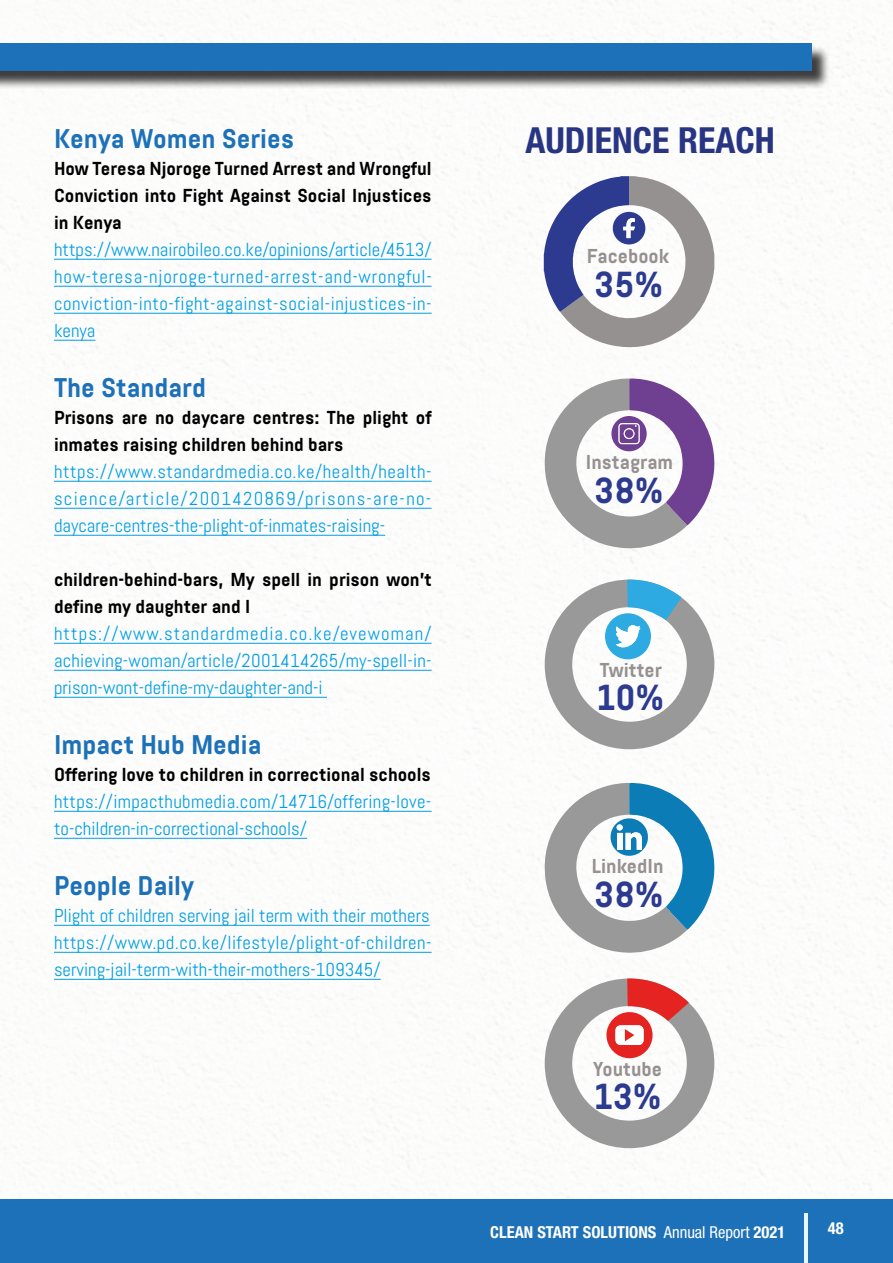
<style>
.page{position:relative;width:893px;height:1263px;background:#fff}
.page>*{position:absolute;margin:0;border:0;box-sizing:border-box;transform-origin:0 0}
.t1{font:700 36.15px "Abel Pro";color:#2c3b8f}
.t2{font:700 condensed 36px "Helvetica Neue LT Std";color:#283583}
.t3{font:700 27px "Abel Pro";color:#1d71b8}
.t4{font:700 20.1px "Abel Pro";color:#969191}
.t5{font:18.75px/27px "Abel";color:#009fe3;text-align:justify}
.t6{font:700 18.75px/27px "Abel Pro";color:#000}
.t7{font:700 condensed 16.5px "Helvetica Neue LT Std";color:#fff}
.s1{font-weight:400}
</style>
<div class="page">
<div style="left:0;top:1198px;width:893px;height:65px;background:#1d71b8"></div>
<div style="left:0;top:45px;width:830px;height:44px;background:#000;opacity:.75"></div>
<div style="left:0;top:43px;width:811px;height:28px;background:#1d71b8"></div>
<hr style="left:54px;top:259px;width:378px;height:1px;background:#009fe3">
<hr style="left:54px;top:286px;width:378px;height:1px;background:#009fe3">
<hr style="left:54px;top:313px;width:378px;height:1px;background:#009fe3">
<hr style="left:54px;top:340px;width:41px;height:1px;background:#009fe3">
<hr style="left:54px;top:481px;width:378px;height:1px;background:#009fe3">
<hr style="left:54px;top:508px;width:378px;height:1px;background:#009fe3">
<hr style="left:54px;top:535px;width:331px;height:1px;background:#009fe3">
<hr style="left:54px;top:643px;width:378px;height:1px;background:#009fe3">
<hr style="left:54px;top:670px;width:378px;height:1px;background:#009fe3">
<hr style="left:54px;top:697px;width:273px;height:1px;background:#009fe3">
<hr style="left:54px;top:811px;width:378px;height:1px;background:#009fe3">
<hr style="left:54px;top:838px;width:253px;height:1px;background:#009fe3">
<hr style="left:54px;top:925px;width:376px;height:1px;background:#009fe3">
<hr style="left:54px;top:952px;width:378px;height:1px;background:#009fe3">
<hr style="left:54px;top:979px;width:327px;height:1px;background:#009fe3">
<svg style="left:544px;top:176px;width:170px;height:172px"></svg>
<svg style="left:544px;top:378px;width:171px;height:171px"></svg>
<div style="left:625px;top:429px;width:8px;height:9px;background:#6f4092;border-radius:50%"></div>
<svg style="left:545px;top:579px;width:169px;height:170px"></svg>
<svg style="left:544px;top:783px;width:171px;height:170px"></svg>
<svg style="left:545px;top:978px;width:169px;height:170px"></svg>
<hr style="left:804px;top:1214px;width:3px;height:49px;background:#e8f5f9">
<h3 class="t3" style="left:54px;top:120px;width:242px">Kenya Women Series</h3>
<p class="t6" style="left:54px;top:155px;width:379px;text-align:justify">How Teresa Njoroge Turned Arrest and Wrongful Conviction into Fight Against Social Injustices in Kenya</p>
<p class="t5" style="left:54px;top:236px;width:379px">https://www.nairobileo.co.ke/opinions/article/4513/ how-teresa-njoroge-turned-arrest-and-wrongful&shy;conviction-into-fight-against-social-injustices-in&shy;kenya</p>
<h3 class="t3" style="left:54px;top:369px;width:154px">The Standard</h3>
<p class="t6" style="left:54px;top:404px;width:379px">Prisons are no daycare centres: The plight of inmates raising children behind bars</p>
<p class="t5" style="left:54px;top:458px;width:379px">https://www.standardmedia.co.ke/health/health&shy;science/article/2001420869/prisons-are-no&shy;daycare-centres-the-plight-of-inmates-raising-</p>
<p class="t6" style="left:54px;top:566px;width:379px">children-behind-bars, My spell in prison won’t define my daughter and I</p>
<p class="t5" style="left:54px;top:620px;width:379px">https://www.standardmedia.co.ke/evewoman/ achieving-woman/article/2001414265/my-spell-in&shy;prison-wont-define-my-daughter-and-i</p>
<h3 class="t3" style="left:54px;top:726px;width:209px">Impact Hub Media</h3>
<p class="t6" style="left:54px;top:761px;width:378px">Offering love to children in correctional schools</p>
<p class="t5" style="left:54px;top:788px;width:379px">https://impacthubmedia.com/14716/offering-love&shy;to-children-in-correctional-schools/</p>
<h3 class="t3" style="left:54px;top:867px;width:141px">People Daily</h3>
<p class="t5" style="left:54px;top:902px;width:379px">Plight of children serving jail term with their mothers https://www.pd.co.ke/lifestyle/plight-of-children&shy;serving-jail-term-with-their-mothers-109345/</p>
<h2 class="t2" style="left:525px;top:119px;width:251px">AUDIENCE REACH</h2>
<p class="t4" style="left:587px;top:242px;width:84px">Facebook</p>
<h1 class="t1" style="left:594px;top:260px;width:71px">35%</h1>
<p class="t4" style="left:586px;top:448px;width:89px">Instagram</p>
<h1 class="t1" style="left:594px;top:465px;width:71px">38%</h1>
<p class="t4" style="left:600px;top:656px;width:64px">Twitter</p>
<h1 class="t1" style="left:597px;top:672px;width:69px">10%</h1>
<p class="t4" style="left:592px;top:852px;width:73px">LinkedIn</p>
<h1 class="t1" style="left:594px;top:869px;width:71px">38%</h1>
<p class="t4" style="left:593px;top:1055px;width:70px">Youtube</p>
<h1 class="t1" style="left:594px;top:1072px;width:69px">13%</h1>
<p class="t7" style="left:490px;top:1222px;width:296px">CLEAN START SOLUTIONS <span class="s1">Annual Report</span> 2021</p>
<p class="t7" style="left:828px;top:1218px;width:17px">48</p>
</div>
